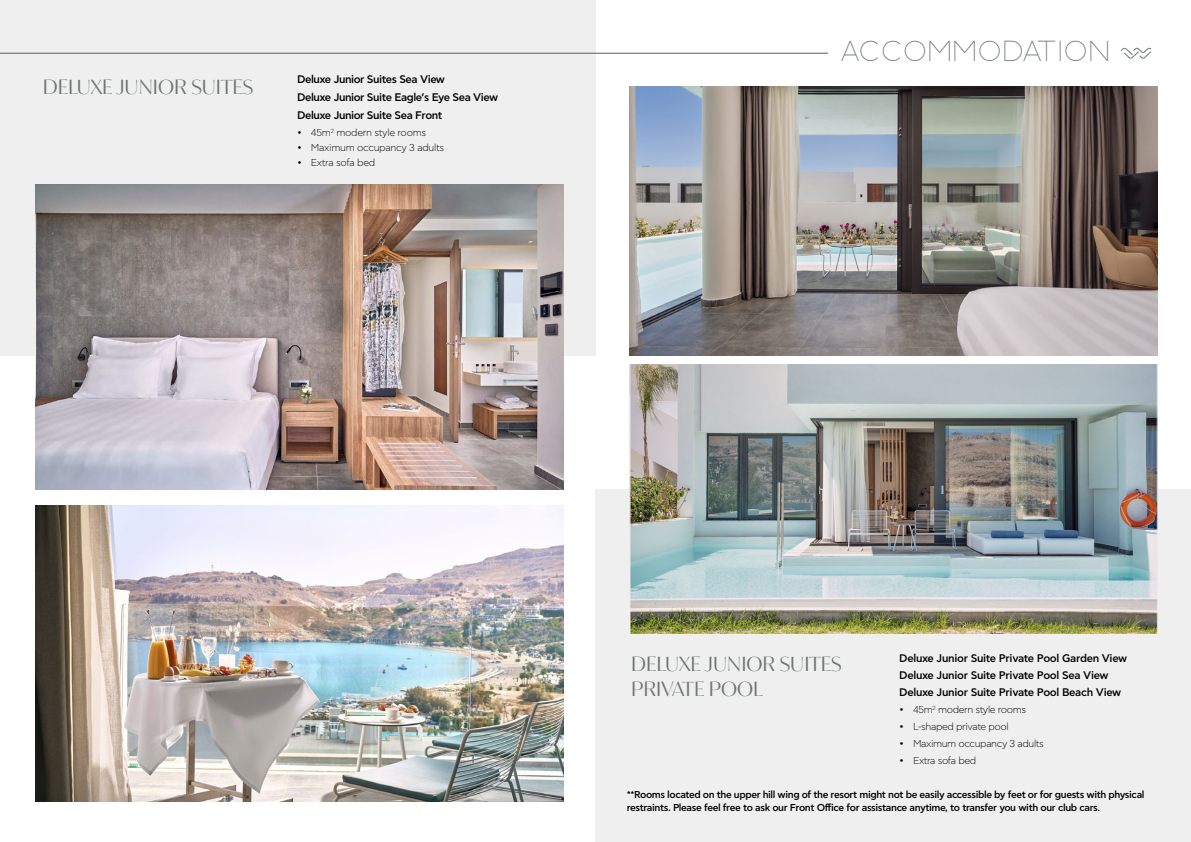
<style>
.page{position:relative;width:1191px;height:842px;background:#fff}
.page>*{position:absolute;margin:0;border:0;box-sizing:border-box;transform-origin:0 0}
.t1{font:29px "Agelast";letter-spacing:.06em;color:#6d7373}
.t2{font:21px/25.2px "Aguila";letter-spacing:-.03em;color:#6d7373}
.t3{font:500 11px/17px "Asty CF Std";letter-spacing:-.04em;color:#000}
.t4{font:500 10px/13px "Asty CF Std";letter-spacing:-.04em;color:#000}
.t5{font:300 10px "Asty CF Std";letter-spacing:-.04em;color:#000}
</style>
<div class="page">
<div style="left:595px;top:490px;width:596px;height:352px;background:#eeefee"></div>
<div style="left:0;top:0;width:595px;height:355px;background:#eeefee"></div>
<img style="left:35px;top:185px;width:528px;height:305px">
<svg style="left:1120px;top:48px;width:31px;height:11px"></svg>
<hr style="left:0;top:53px;width:828px;height:1px;background:#5b5e53">
<img style="left:35px;top:505px;width:528px;height:296px">
<img style="left:629px;top:86px;width:528px;height:269px">
<img style="left:629px;top:365px;width:528px;height:268px">
<h2 class="t2" style="left:42px;top:75px;width:213px">DELUXE JUNIOR SUITES</h2>
<p class="t3" style="left:297px;top:70px;width:203px;line-height:18px">Deluxe Junior Suites Sea View<br>Deluxe Junior Suite Eagle’s Eye Sea View<br>Deluxe Junior Suite Sea Front</p>
<p class="t5" style="left:297px;top:127px;width:131px">• 45m<sup>2</sup> modern style rooms</p>
<p class="t5" style="left:297px;top:142px;width:148px">• Maximum occupancy 3 adults</p>
<p class="t5" style="left:297px;top:157px;width:80px">• Extra sofa bed</p>
<h1 class="t1" style="left:840px;top:41px;width:271px">ACCOMMODATION</h1>
<h2 class="t2" style="left:631px;top:651px;width:213px">DELUXE JUNIOR SUITES<br>PRIVATE POOL</h2>
<p class="t3" style="left:899px;top:650px;width:229px">Deluxe Junior Suite Private Pool Garden View<br>Deluxe Junior Suite Private Pool Sea View<br>Deluxe Junior Suite Private Pool Beach View</p>
<p class="t5" style="left:899px;top:704px;width:128px">• 45m<sup>2</sup> modern style rooms</p>
<p class="t5" style="left:899px;top:721px;width:111px">• L-shaped private pool</p>
<p class="t5" style="left:899px;top:738px;width:146px">• Maximum occupancy 3 adults</p>
<p class="t5" style="left:899px;top:755px;width:78px">• Extra sofa bed</p>
<p class="t4" style="left:626px;top:788px;width:519px">**Rooms located on the upper hill wing of the resort might not be easily accessible by feet or for guests with physical restraints. Please feel free to ask our Front Office for assistance anytime, to transfer you with our club cars.</p>
</div>
